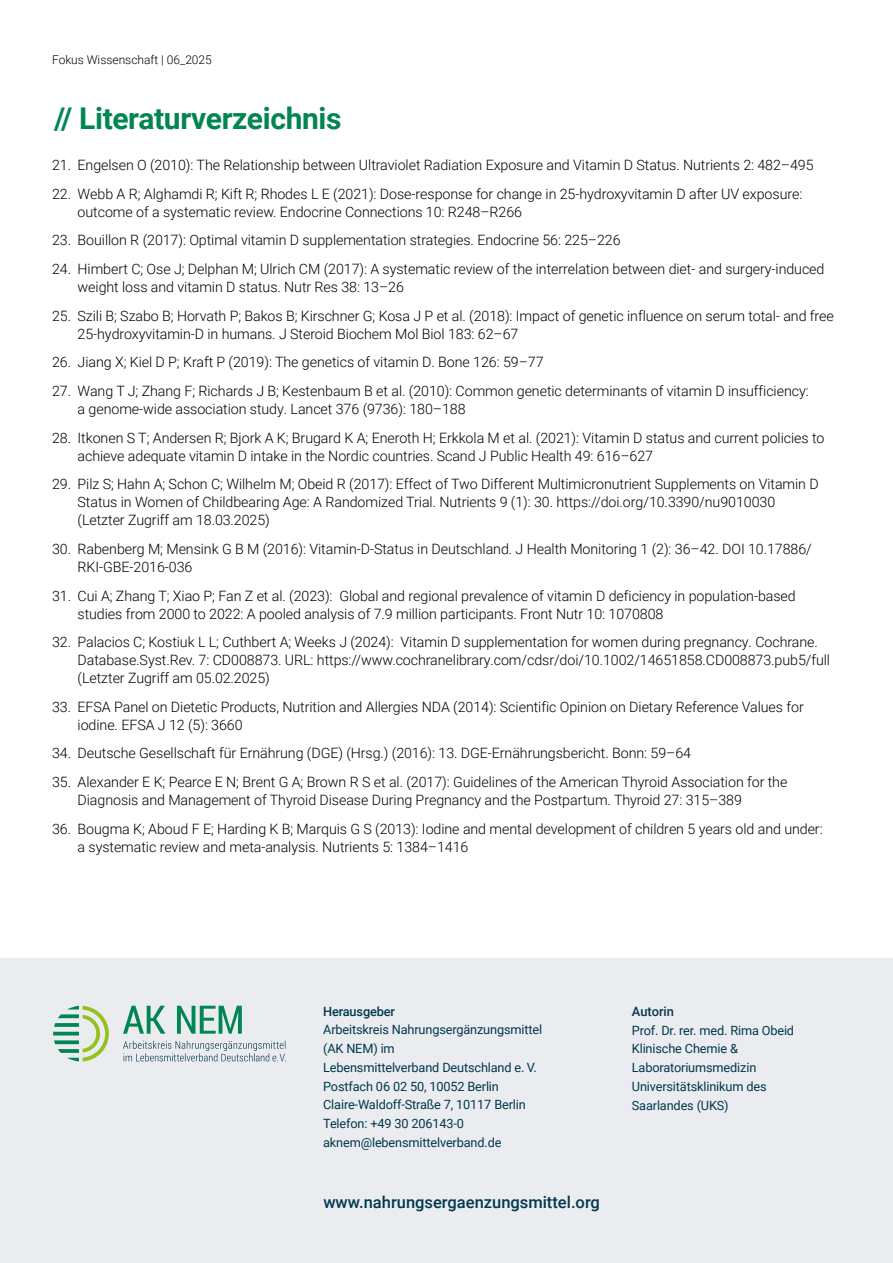
<style>
.page{position:relative;width:893px;height:1263px;background:#fff}
.page>*{position:absolute;margin:0;border:0;box-sizing:border-box;transform-origin:0 0}
.headline{font:700 30px "Roboto";letter-spacing:-.01em;color:#008553}
.Text_news{font:500 16.5px "Roboto";color:#00394d}
.literatur_small_2025{font:300 14.25px/18px "Roboto";letter-spacing:-.005em;color:#000}
.Text_news-2{font:500 12.9px "Roboto";color:#00394d}
.Text_news-3{font:12.75px/18.8px "Roboto";letter-spacing:-.01em;color:#00394d}
.Text_news-4{font:300 12px "Roboto";color:#000}
.s1{font-weight:500}
</style>
<div class="page">
<div style="left:0;top:959px;width:893px;height:304px;background:#ebecef"></div>
<svg style="left:123px;top:1006px;width:119px;height:28px"></svg>
<svg style="left:53px;top:1006px;width:56px;height:55px"></svg>
<svg style="left:123px;top:1041px;width:163px;height:20px"></svg>
<p class="Text_news-4" style="left:52px;top:51px;width:161px">Fokus Wissenschaft | 06_2025</p>
<p class="headline" style="left:54px;top:97px;width:289px">// Literaturverzeichnis</p>
<p class="literatur_small_2025" style="left:52px;top:156px;width:763px">21. Engelsen O (2010): The Relationship between Ultraviolet Radiation Exposure and Vitamin D Status. Nutrients 2: 482–495</p>
<p class="literatur_small_2025" style="left:78px;top:184px;width:726px;text-indent:-26px">22. Webb A R; Alghamdi R; Kift R; Rhodes L E (2021): Dose-response for change in 25-hydroxyvitamin D after UV exposure: outcome of a systematic review. Endocrine Connections 10: R248–R266</p>
<p class="literatur_small_2025" style="left:52px;top:231px;width:570px">23. Bouillon R (2017): Optimal vitamin D supplementation strategies. Endocrine 56: 225–226</p>
<p class="literatur_small_2025" style="left:78px;top:259px;width:748px;text-indent:-26px">24. Himbert C; Ose J; Delphan M; Ulrich CM (2017): A systematic review of the interrelation between diet- and surgery-induced weight loss and vitamin D status. Nutr Res 38: 13–26</p>
<p class="literatur_small_2025" style="left:78px;top:306px;width:758px;text-indent:-26px">25. Szili B; Szabo B; Horvath P; Bakos B; Kirschner G; Kosa J P et al. (2018): Impact of genetic influence on serum total- and free<br>25-hydroxyvitamin-D in humans. J Steroid Biochem Mol Biol 183: 62–67</p>
<p class="literatur_small_2025" style="left:52px;top:353px;width:493px">26. Jiang X; Kiel D P; Kraft P (2019): The genetics of vitamin D. Bone 126: 59–77</p>
<p class="literatur_small_2025" style="left:78px;top:381px;width:733px;text-indent:-26px">27. Wang T J; Zhang F; Richards J B; Kestenbaum B et al. (2010): Common genetic determinants of vitamin D insufficiency: a genome-wide association study. Lancet 376 (9736): 180–188</p>
<p class="literatur_small_2025" style="left:78px;top:428px;width:748px;text-indent:-26px">28. Itkonen S T; Andersen R; Bjork A K; Brugard K A; Eneroth H; Erkkola M et al. (2021): Vitamin D status and current policies to achieve adequate vitamin D intake in the Nordic countries. Scand J Public Health 49: 616–627</p>
<p class="literatur_small_2025" style="left:78px;top:475px;width:743px;text-indent:-26px">29. Pilz S; Hahn A; Schon C; Wilhelm M; Obeid R (2017): Effect of Two Different Multimicronutrient Supplements on Vitamin D<br>Status in Women of Childbearing Age: A Randomized Trial. Nutrients 9 (1): 30. https://doi.org/10.3390/nu9010030 (Letzter Zugriff am 18.03.2025)</p>
<p class="literatur_small_2025" style="left:78px;top:539px;width:736px;text-indent:-26px">30. Rabenberg M; Mensink G B M (2016): Vitamin-D-Status in Deutschland. J Health Monitoring 1 (2): 36–42. DOI 10.17886/<br>RKI-GBE-2016-036</p>
<p class="literatur_small_2025" style="left:78px;top:586px;width:720px;text-indent:-26px">31. Cui A; Zhang T; Xiao P; Fan Z et al. (2023): Global and regional prevalence of vitamin D deficiency in population-based studies from 2000 to 2022: A pooled analysis of 7.9 million participants. Front Nutr 10: 1070808</p>
<p class="literatur_small_2025" style="left:78px;top:632px;width:754px;text-indent:-26px">32. Palacios C; Kostiuk L L; Cuthbert A; Weeks J (2024): Vitamin D supplementation for women during pregnancy. Cochrane.<br>Database.Syst.Rev. 7: CD008873. URL: https://www.cochranelibrary.com/cdsr/doi/10.1002/14651858.CD008873.pub5/full (Letzter Zugriff am 05.02.2025)</p>
<p class="literatur_small_2025" style="left:78px;top:697px;width:728px;text-indent:-26px">33. EFSA Panel on Dietetic Products, Nutrition and Allergies NDA (2014): Scientific Opinion on Dietary Reference Values for iodine. EFSA J 12 (5): 3660</p>
<p class="literatur_small_2025" style="left:52px;top:744px;width:640px">34. Deutsche Gesellschaft für Ernährung (DGE) (Hrsg.) (2016): 13. DGE-Ernährungsbericht. Bonn: 59–64</p>
<p class="literatur_small_2025" style="left:78px;top:772px;width:711px;text-indent:-26px">35. Alexander E K; Pearce E N; Brent G A; Brown R S et al. (2017): Guidelines of the American Thyroid Association for the<br>Diagnosis and Management of Thyroid Disease During Pregnancy and the Postpartum. Thyroid 27: 315–389</p>
<p class="literatur_small_2025" style="left:78px;top:819px;width:747px;text-indent:-26px">36. Bougma K; Aboud F E; Harding K B; Marquis G S (2013): Iodine and mental development of children 5 years old and under: a systematic review and meta-analysis. Nutrients 5: 1384–1416</p>
<p class="Text_news-3" style="left:323px;top:1001px;width:220px"><span class="s1">Herausgeber<br></span>Arbeitskreis Nahrungsergänzungsmittel (AK NEM) im<br>Lebensmittelverband Deutschland e. V.<br>Postfach 06 02 50, 10052 Berlin<br>Claire-Waldoff-Straße 7, 10117 Berlin<br>Telefon: +49 30 206143-0 aknem@lebensmittelverband.de</p>
<p class="Text_news-2" style="left:632px;top:1002px;width:44px">Autorin</p>
<p class="Text_news-3" style="left:632px;top:1020px;width:164px">Prof. Dr. rer. med. Rima Obeid<br>Klinische Chemie &amp;<br>Laboratoriumsmedizin<br>Universitätsklinikum des<br>Saarlandes (UKS)</p>
<p class="Text_news" style="left:323px;top:1190px;width:278px">www.nahrungsergaenzungsmittel.org</p>
</div>
